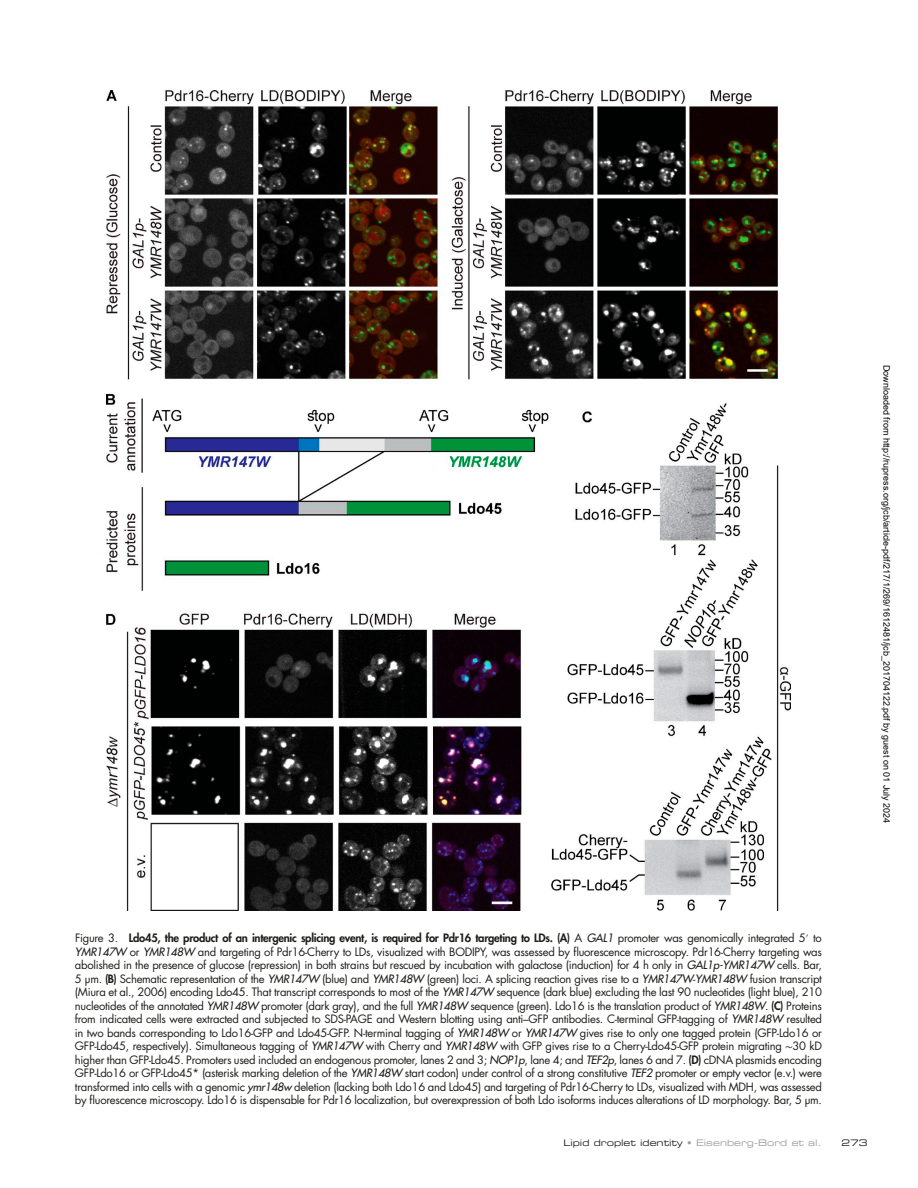
<style>
.page{position:relative;width:918px;height:1188px;background:#fff}
.page>*{position:absolute;margin:0;border:0;box-sizing:border-box;transform-origin:0 0}
.t1{font:11.25px/13.5px "Futura Std";letter-spacing:-.025em;color:#1d1d1b;text-align:justify}
.t2{font:9px "Arial";color:#000}
.t3{font:9px "Eurostile LT Std Ex 2";color:#1d1d1b}
.s1{font-weight:800}
.s2{font-weight:500;font-style:italic}
.s3{font-family:"STIX General"}
.s4{color:#9d9d9d}
</style>
<div class="page">
<img style="left:107px;top:90px;width:683px;height:821px">
<p class="t2" style="left:890px;top:365px;width:460px;rotate:90deg">Downloaded from http://rupress.org/jcb/article-pdf/217/1/269/1612481/jcb_201704122.pdf by guest on 01 July 2024</p>
<p class="t1" style="left:75px;top:932px;width:749px">Figure 3. <span class="s1">Ldo45, the product of an intergenic splicing event, is required for Pdr16 targeting to LDs. (A)</span> A <span class="s2">GAL1</span> promoter was genomically integrated 5<span class="s3">′</span> to <span class="s2">YMR147W</span> or <span class="s2">YMR148W</span> and targeting of Pdr16-Cherry to LDs, visualized with BODIPY, was assessed by fluorescence microscopy. Pdr16-Cherry targeting was abolished in the presence of glucose (repression) in both strains but rescued by incubation with galactose (induction) for 4 h only in <span class="s2">GAL1p-YMR147W</span> cells. Bar, 5 µm. <span class="s1">(B)</span> Schematic representation of the <span class="s2">YMR147W</span> (blue) and <span class="s2">YMR148W</span> (green) loci. A splicing reaction gives rise to a <span class="s2">YMR147W</span>-<span class="s2">YMR148W</span> fusion transcript (Miura et al., 2006) encoding Ldo45. That transcript corresponds to most of the <span class="s2">YMR147W</span> sequence (dark blue) excluding the last 90 nucleotides (light blue), 210 nucleotides of the annotated <span class="s2">YMR148W</span> promoter (dark gray), and the full <span class="s2">YMR148W</span> sequence (green). Ldo16 is the translation product of <span class="s2">YMR148W</span>. <span class="s1">(C)</span> Proteins from indicated cells were extracted and subjected to SDS-PAGE and Western blotting using anti–GFP antibodies. C-terminal GFP-tagging of <span class="s2">YMR148W</span> resulted in two bands corresponding to Ldo16-GFP and Ldo45-GFP. N-terminal tagging of <span class="s2">YMR148W</span> or <span class="s2">YMR147W</span> gives rise to only one tagged protein (GFP-Ldo16 or GFP-Ldo45, respectively). Simultaneous tagging of <span class="s2">YMR147W</span> with Cherry and <span class="s2">YMR148W</span> with GFP gives rise to a Cherry-Ldo45-GFP protein migrating <span class="s3">∼</span>30 kD higher than GFP-Ldo45. Promoters used included an endogenous promoter, lanes 2 and 3; <span class="s2">NOP1p</span>, lane 4; and <span class="s2">TEF2p</span>, lanes 6 and 7. <span class="s1">(D)</span> cDNA plasmids encoding GFP-Ldo16 or GFP-Ldo45* (asterisk marking deletion of the <span class="s2">YMR148W</span> start codon) under control of a strong constitutive <span class="s2">TEF2</span> promoter or empty vector (e.v.) were transformed into cells with a genomic <span class="s2">ymr148w</span> deletion (lacking both Ldo16 and Ldo45) and targeting of Pdr16-Cherry to LDs, visualized with MDH, was assessed by fluorescence microscopy. Ldo16 is dispensable for Pdr16 localization, but overexpression of both Ldo isoforms induces alterations of LD morphology. Bar, 5 µm.</p>
<p class="t3" style="left:563px;top:1136px;width:260px">Lipid droplet identity <span class="s4">• Eisenberg-Bord et al.</span></p>
<p class="t3" style="left:841px;top:1136px;width:28px">273</p>
</div>
